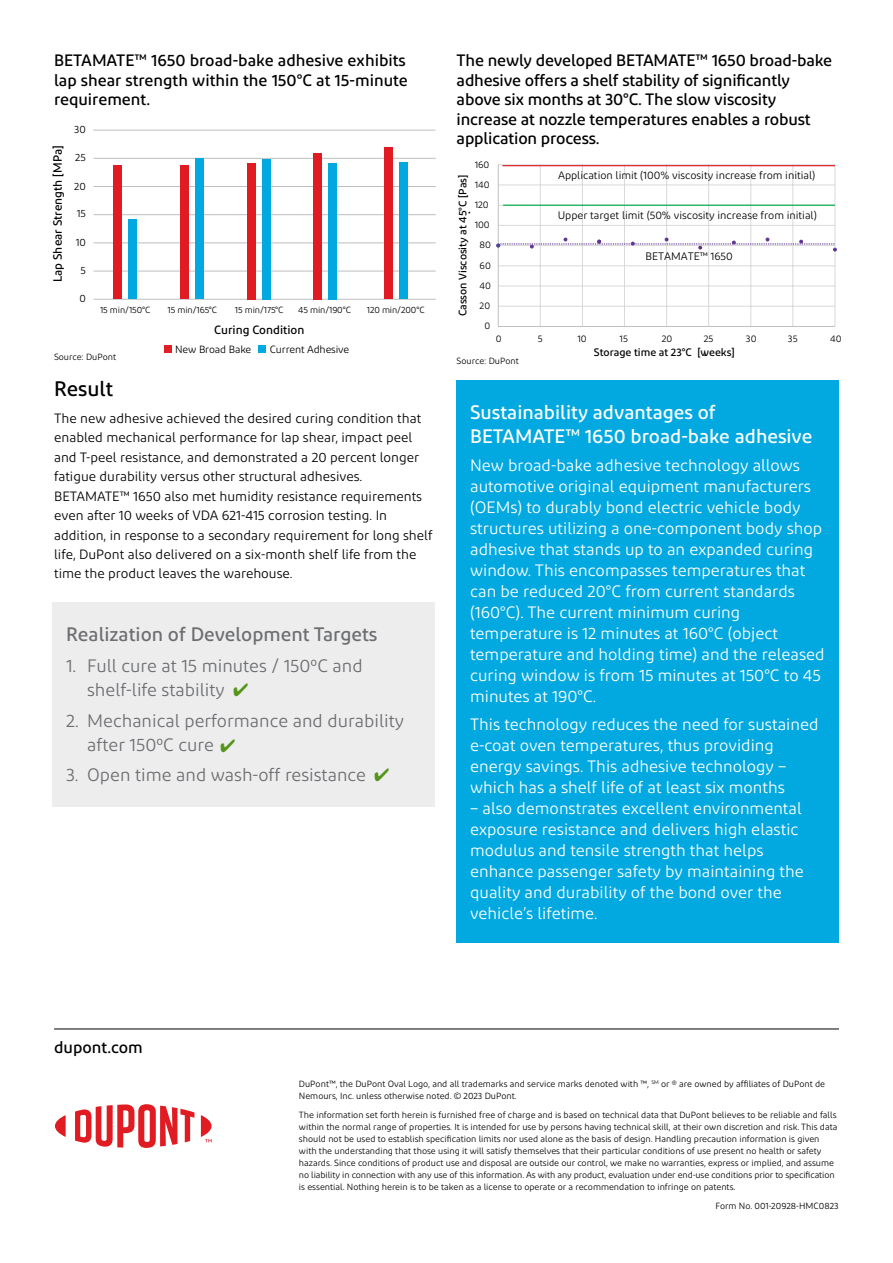
<style>
.page{position:relative;width:893px;height:1263px;background:#fff}
.page>*{position:absolute;margin:0;border:0;box-sizing:border-box;transform-origin:0 0}
.t1{font:500 21px "Diodrum";color:#000}
.t2{font:500 19.5px/24px "Diodrum";color:#fff}
.t3{font:500 19.5px "Diodrum";color:#6d6e71}
.t4{font:18px/24px "Diodrum";color:#6d6e71}
.t5{font:16.5px/21px "Diodrum";color:#fff}
.t6{font:500 16.5px/19.5px "Diodrum";letter-spacing:-.01em;color:#000}
.t7{font:13.5px/19.5px "Diodrum";color:#000}
.t8{font:500 12px "Diodrum";color:#000}
.t9{font:10.8px "Diodrum";color:#000}
.t10{font:500 10.8px "Diodrum";letter-spacing:-.005em;color:#000}
.t11{font:600 10.8px "Diodrum";color:#000}
.t12{font:10.5px "Diodrum";letter-spacing:-.01em;color:#000}
.t13{font:9.6px "Diodrum";color:#000}
.t14{font:9px/12px "Diodrum";color:#000}
.s1{color:#55951b}
</style>
<div class="page">
<svg style="left:55px;top:1115px;width:11px;height:22px"></svg>
<svg style="left:75px;top:1104px;width:119px;height:44px"></svg>
<svg style="left:201px;top:1115px;width:11px;height:27px"></svg>
<hr style="left:54px;top:1028px;width:785px;height:1px;background:#000">
<div style="left:457px;top:380px;width:382px;height:563px;background:#02a9e0"></div>
<div style="left:53px;top:602px;width:382px;height:204px;background:#ededee"></div>
<hr style="left:94px;top:299px;width:342px;height:1px;background:#bcbec0">
<hr style="left:94px;top:271px;width:342px;height:1px;background:#bcbec0">
<hr style="left:94px;top:242px;width:342px;height:1px;background:#bcbec0">
<hr style="left:94px;top:214px;width:342px;height:1px;background:#bcbec0">
<hr style="left:94px;top:186px;width:342px;height:1px;background:#bcbec0">
<hr style="left:94px;top:158px;width:342px;height:1px;background:#bcbec0">
<hr style="left:93px;top:130px;width:343px;height:1px;background:#bcbec0">
<div style="left:114px;top:165px;width:8px;height:134px;background:#e11b22"></div>
<div style="left:128px;top:219px;width:9px;height:80px;background:#02a9e0"></div>
<div style="left:181px;top:165px;width:8px;height:134px;background:#e11b22"></div>
<div style="left:195px;top:159px;width:9px;height:140px;background:#02a9e0"></div>
<div style="left:247px;top:163px;width:9px;height:137px;background:#e11b22"></div>
<div style="left:262px;top:159px;width:9px;height:141px;background:#02a9e0"></div>
<div style="left:313px;top:153px;width:8px;height:147px;background:#e11b22"></div>
<div style="left:328px;top:163px;width:8px;height:137px;background:#02a9e0"></div>
<div style="left:384px;top:148px;width:9px;height:151px;background:#e11b22"></div>
<div style="left:399px;top:163px;width:9px;height:136px;background:#02a9e0"></div>
<div style="left:165px;top:345px;width:7px;height:7px;background:#e01f26"></div>
<div style="left:259px;top:345px;width:7px;height:7px;background:#02a9e0"></div>
<hr style="left:498px;top:306px;width:337px;height:1px;background:#dad9d9">
<hr style="left:498px;top:286px;width:337px;height:1px;background:#dad9d9">
<hr style="left:498px;top:266px;width:337px;height:1px;background:#dad9d9">
<hr style="left:498px;top:225px;width:337px;height:1px;background:#dad9d9">
<hr style="left:498px;top:205px;width:337px;height:1px;background:#dad9d9">
<hr style="left:498px;top:185px;width:337px;height:1px;background:#dad9d9">
<hr style="left:498px;top:164px;width:337px;height:1px;background:#dad9d9">
<hr style="left:540px;top:165px;width:1px;height:161px;background:#dad9d9">
<hr style="left:582px;top:165px;width:1px;height:161px;background:#dad9d9">
<hr style="left:624px;top:165px;width:1px;height:161px;background:#dad9d9">
<hr style="left:666px;top:165px;width:1px;height:161px;background:#dad9d9">
<hr style="left:708px;top:165px;width:1px;height:161px;background:#dad9d9">
<hr style="left:750px;top:165px;width:1px;height:161px;background:#dad9d9">
<hr style="left:793px;top:165px;width:1px;height:161px;background:#dad9d9">
<hr style="left:835px;top:165px;width:1px;height:161px;background:#dad9d9">
<hr style="left:498px;top:165px;width:1px;height:161px;background:#bfbfbf">
<hr style="left:498px;top:326px;width:337px;height:1px;background:#bfbfbf">
<hr style="left:503px;top:205px;width:332px;height:1px;background:#00b14e">
<hr style="left:502px;top:165px;width:333px;height:1px;background:#e31e26">
<svg style="left:496px;top:238px;width:341px;height:13px"></svg>
<h3 class="t6" style="left:54px;top:50px;width:355px">BETAMATE™ 1650 broad-bake adhesive exhibits lap shear strength within the 150°C at 15-minute requirement.</h3>
<h3 class="t6" style="left:457px;top:50px;width:377px">The newly developed BETAMATE™ 1650 broad-bake adhesive offers a shelf stability of significantly above six months at 30°C. The slow viscosity increase at nozzle temperatures enables a robust application process.</h3>
<p class="t12" style="left:74px;top:123px;width:13px">30</p>
<h3 class="t8" style="left:50px;top:282px;width:138px;rotate:-90deg">Lap Shear Strength [MPa]</h3>
<p class="t12" style="left:75px;top:151px;width:12px">25</p>
<p class="t13" style="left:475px;top:158px;width:16px">160</p>
<p class="t9" style="left:558px;top:169px;width:259px">Application limit (100% viscosity increase from initial)</p>
<p class="t9" style="left:558px;top:209px;width:261px">Upper target limit (50% viscosity increase from initial)</p>
<p class="t9" style="left:645px;top:249px;width:89px">BETAMATE™ 1650</p>
<p class="t10" style="left:456px;top:316px;width:143px;rotate:-90deg">Casson Viscosity at 45°C [Pas]</p>
<p class="t13" style="left:475px;top:179px;width:16px">140</p>
<p class="t12" style="left:74px;top:180px;width:13px">20</p>
<p class="t13" style="left:475px;top:199px;width:16px">120</p>
<p class="t12" style="left:77px;top:207px;width:11px">15</p>
<p class="t11" style="left:459px;top:214px;width:4px;rotate:-90deg">.</p>
<p class="t13" style="left:475px;top:219px;width:17px">100</p>
<p class="t12" style="left:76px;top:236px;width:12px">10</p>
<p class="t13" style="left:480px;top:239px;width:13px">80</p>
<p class="t13" style="left:480px;top:259px;width:13px">60</p>
<p class="t12" style="left:80px;top:264px;width:7px">5</p>
<p class="t13" style="left:480px;top:280px;width:13px">40</p>
<p class="t12" style="left:79px;top:291px;width:8px">0</p>
<p class="t13" style="left:480px;top:300px;width:12px">20</p>
<p class="t14" style="left:100px;top:303px;width:52px">15 min/150°C</p>
<p class="t14" style="left:168px;top:303px;width:51px">15 min/165°C</p>
<p class="t14" style="left:235px;top:303px;width:50px">15 min/175°C</p>
<p class="t14" style="left:298px;top:303px;width:54px">45 min/190°C</p>
<p class="t14" style="left:367px;top:303px;width:59px">120 min/200°C</p>
<p class="t14" style="left:54px;top:351px;width:64px">Source: DuPont</p>
<h3 class="t8" style="left:214px;top:323px;width:92px">Curing Condition</h3>
<p class="t12" style="left:175px;top:343px;width:78px">New Broad Bake</p>
<p class="t12" style="left:270px;top:343px;width:81px">Current Adhesive</p>
<p class="t13" style="left:484px;top:320px;width:7px">0</p>
<p class="t13" style="left:496px;top:332px;width:7px">0</p>
<p class="t13" style="left:538px;top:332px;width:6px">5</p>
<p class="t13" style="left:577px;top:332px;width:11px">10</p>
<p class="t13" style="left:620px;top:332px;width:10px">15</p>
<p class="t13" style="left:662px;top:332px;width:12px">20</p>
<p class="t13" style="left:704px;top:332px;width:11px">25</p>
<p class="t13" style="left:746px;top:332px;width:12px">30</p>
<p class="t13" style="left:788px;top:332px;width:11px">35</p>
<p class="t13" style="left:830px;top:332px;width:13px">40</p>
<p class="t14" style="left:457px;top:354px;width:64px">Source: DuPont</p>
<p class="t10" style="left:594px;top:346px;width:142px">Storage time at 23°C [weeks]</p>
<p class="t11" style="left:704px;top:346px;width:4px">.</p>
<h1 class="t1" style="left:54px;top:376px;width:60px">Result</h1>
<p class="t7" style="left:54px;top:408px;width:380px">The new adhesive achieved the desired curing condition that enabled mechanical performance for lap shear, impact peel and T-peel resistance, and demonstrated a 20 percent longer fatigue durability versus other structural adhesives.<br>BETAMATE™ 1650 also met humidity resistance requirements even after 10 weeks of VDA 621-415 corrosion testing. In addition, in response to a secondary requirement for long shelf life, DuPont also delivered on a six-month shelf life from the time the product leaves the warehouse.</p>
<h2 class="t2" style="left:470px;top:400px;width:344px">Sustainability advantages of<br>BETAMATE™ 1650 broad-bake adhesive</h2>
<p class="t5" style="left:470px;top:455px;width:356px">New broad-bake adhesive technology allows automotive original equipment manufacturers (OEMs) to durably bond electric vehicle body structures utilizing a one-component body shop adhesive that stands up to an expanded curing window. This encompasses temperatures that can be reduced 20°C from current standards (160°C). The current minimum curing temperature is 12 minutes at 160°C (object temperature and holding time) and the released curing window is from 15 minutes at 150°C to 45 minutes at 190°C.</p>
<h3 class="t5" style="left:470px;top:713px;width:350px">This technology reduces the need for sustained e-coat oven temperatures, thus providing energy savings. This adhesive technology – which has a shelf life of at least six months</h3>
<p class="t5" style="left:470px;top:797px;width:335px">– also demonstrates excellent environmental exposure resistance and delivers high elastic modulus and tensile strength that helps enhance passenger safety by maintaining the quality and durability of the bond over the vehicle’s lifetime.</p>
<h2 class="t3" style="left:66px;top:622px;width:313px">Realization of Development Targets</h2>
<h3 class="t4" style="left:87px;top:653px;width:277px;text-indent:-21px">1. Full cure at 15 minutes / 150ºC and shelf-life stability</h3>
<h3 class="t4" style="left:87px;top:708px;width:318px;text-indent:-21px">2. Mechanical performance and durability after 150ºC cure <span class="s1">✔</span></h3>
<h3 class="t4" style="left:66px;top:763px;width:301px">3. Open time and wash-off resistance</h3>
<h3 class="t6" style="left:54px;top:1037px;width:90px">dupont.com</h3>
<p class="t14" style="left:299px;top:1078px;width:528px">DuPont™, the DuPont Oval Logo, and all trademarks and service marks denoted with ™, <sup>SM</sup> or ® are owned by affiliates of DuPont de<br>Nemours, Inc. unless otherwise noted. © 2023 DuPont.</p>
<p class="t14" style="left:299px;top:1109px;width:540px">The information set forth herein is furnished free of charge and is based on technical data that DuPont believes to be reliable and falls within the normal range of properties. It is intended for use by persons having technical skill, at their own discretion and risk. This data should not be used to establish specification limits nor used alone as the basis of design. Handling precaution information is given with the understanding that those using it will satisfy themselves that their particular conditions of use present no health or safety hazards. Since conditions of product use and disposal are outside our control, we make no warranties, express or implied, and assume no liability in connection with any use of this information. As with any product, evaluation under end-use conditions prior to specification is essential. Nothing herein is to be taken as a license to operate or a recommendation to infringe on patents.</p>
<p class="t14" style="left:715px;top:1200px;width:125px">Form No. 001-20928-HMC0823</p>
</div>
